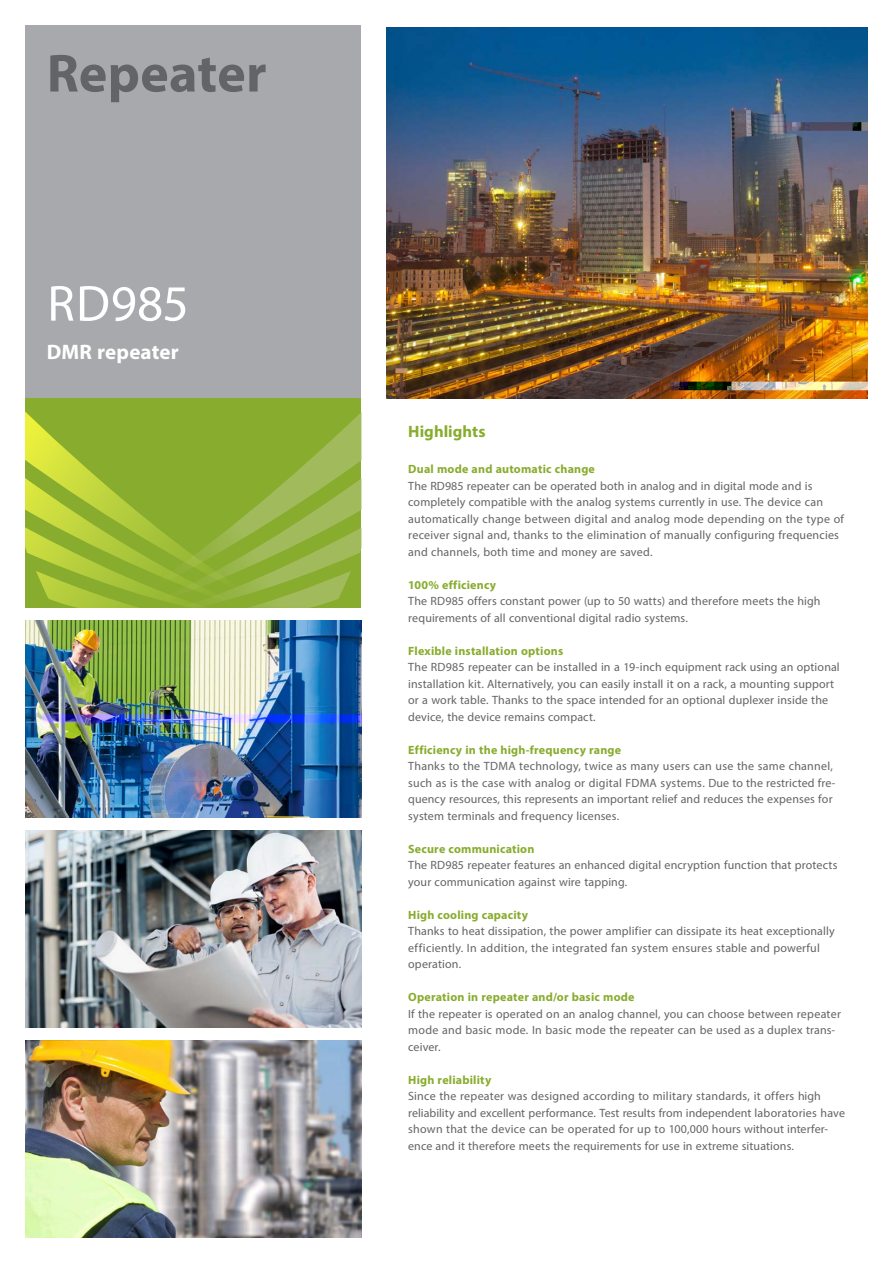
<style>
.page{position:relative;width:893px;height:1263px;background:#fff}
.page>*{position:absolute;margin:0;border:0;box-sizing:border-box;transform-origin:0 0}
.Produkt__Produktgrup{font:700 54px "Myriad Pro";letter-spacing:.005em;color:#636466}
.Produkt__Bezeichnung{font:51px "Myriad Pro";letter-spacing:.01em;color:#fff}
.Produkt__Bezeichnung-2{font:700 21px "Myriad Pro";letter-spacing:.005em;color:#fff}
.Text_-_Headline_11pt{font:700 16.5px "Myriad Pro";letter-spacing:.005em;color:#88ac2e}
.Text_-_Fließtext_8pt{font:12px/16.5px "Myriad Pro";letter-spacing:.015em;color:#636466}
.Text_-_Subhead_8pt{font:700 12px "Myriad Pro";letter-spacing:.015em;color:#88ac2e}
</style>
<div class="page">
<div style="left:26px;top:26px;width:335px;height:372px;background:#a7a9ac"></div>
<svg style="left:275px;top:412px;width:86px;height:196px;background:#94b344"></svg>
<svg style="left:26px;top:398px;width:249px;height:210px;background:#95b533"></svg>
<img style="left:387px;top:27px;width:480px;height:371px">
<img style="left:26px;top:621px;width:335px;height:197px">
<img style="left:26px;top:830px;width:335px;height:197px">
<img style="left:26px;top:1040px;width:335px;height:197px">
<p class="Produkt__Produktgrup" style="left:47px;top:38px;width:221px">Repeater</p>
<p class="Produkt__Bezeichnung" style="left:47px;top:272px;width:143px">RD985</p>
<p class="Produkt__Bezeichnung-2" style="left:47px;top:338px;width:133px">DMR repeater</p>
<p class="Text_-_Headline_11pt" style="left:408px;top:421px;width:79px">Highlights</p>
<p class="Text_-_Subhead_8pt" style="left:408px;top:461px;width:188px">Dual mode and automatic change</p>
<p class="Text_-_Fließtext_8pt" style="left:408px;top:477px;width:437px">The RD985 repeater can be operated both in analog and in digital mode and is completely compatible with the analog systems currently in use. The device can automatically change between digital and analog mode depending on the type of receiver signal and, thanks to the elimination of manually configuring frequencies and channels, both time and money are saved.</p>
<p class="Text_-_Subhead_8pt" style="left:408px;top:577px;width:89px">100% efficiency</p>
<p class="Text_-_Fließtext_8pt" style="left:408px;top:593px;width:414px">The RD985 offers constant power (up to 50 watts) and therefore meets the high requirements of all conventional digital radio systems.</p>
<p class="Text_-_Subhead_8pt" style="left:408px;top:643px;width:156px">Flexible installation options</p>
<p class="Text_-_Fließtext_8pt" style="left:408px;top:659px;width:433px">The RD985 repeater can be installed in a 19-inch equipment rack using an optional installation kit. Alternatively, you can easily install it on a rack, a mounting support or a work table. Thanks to the space intended for an optional duplexer inside the device, the device remains compact.</p>
<p class="Text_-_Subhead_8pt" style="left:408px;top:742px;width:214px">Efficiency in the high-frequency range</p>
<p class="Text_-_Fließtext_8pt" style="left:408px;top:758px;width:429px">Thanks to the TDMA technology, twice as many users can use the same channel, such as is the case with analog or digital FDMA systems. Due to the restricted fre&shy;quency resources, this represents an important relief and reduces the expenses for system terminals and frequency licenses.</p>
<p class="Text_-_Subhead_8pt" style="left:408px;top:841px;width:128px">Secure communication</p>
<p class="Text_-_Fließtext_8pt" style="left:408px;top:857px;width:431px">The RD985 repeater features an enhanced digital encryption function that protects your communication against wire tapping.</p>
<p class="Text_-_Subhead_8pt" style="left:408px;top:907px;width:121px">High cooling capacity</p>
<p class="Text_-_Fließtext_8pt" style="left:408px;top:923px;width:428px">Thanks to heat dissipation, the power amplifier can dissipate its heat exceptionally efficiently. In addition, the integrated fan system ensures stable and powerful operation.</p>
<p class="Text_-_Subhead_8pt" style="left:408px;top:989px;width:228px">Operation in repeater and/or basic mode</p>
<p class="Text_-_Fließtext_8pt" style="left:408px;top:1005px;width:434px">If the repeater is operated on an analog channel, you can choose between repeater mode and basic mode. In basic mode the repeater can be used as a duplex trans&shy;ceiver.</p>
<p class="Text_-_Subhead_8pt" style="left:408px;top:1072px;width:85px">High reliability</p>
<p class="Text_-_Fließtext_8pt" style="left:408px;top:1088px;width:438px">Since the repeater was designed according to military standards, it offers high reliability and excellent performance. Test results from independent laboratories have shown that the device can be operated for up to 100,000 hours without interfer&shy;ence and it therefore meets the requirements for use in extreme situations.</p>
</div>
